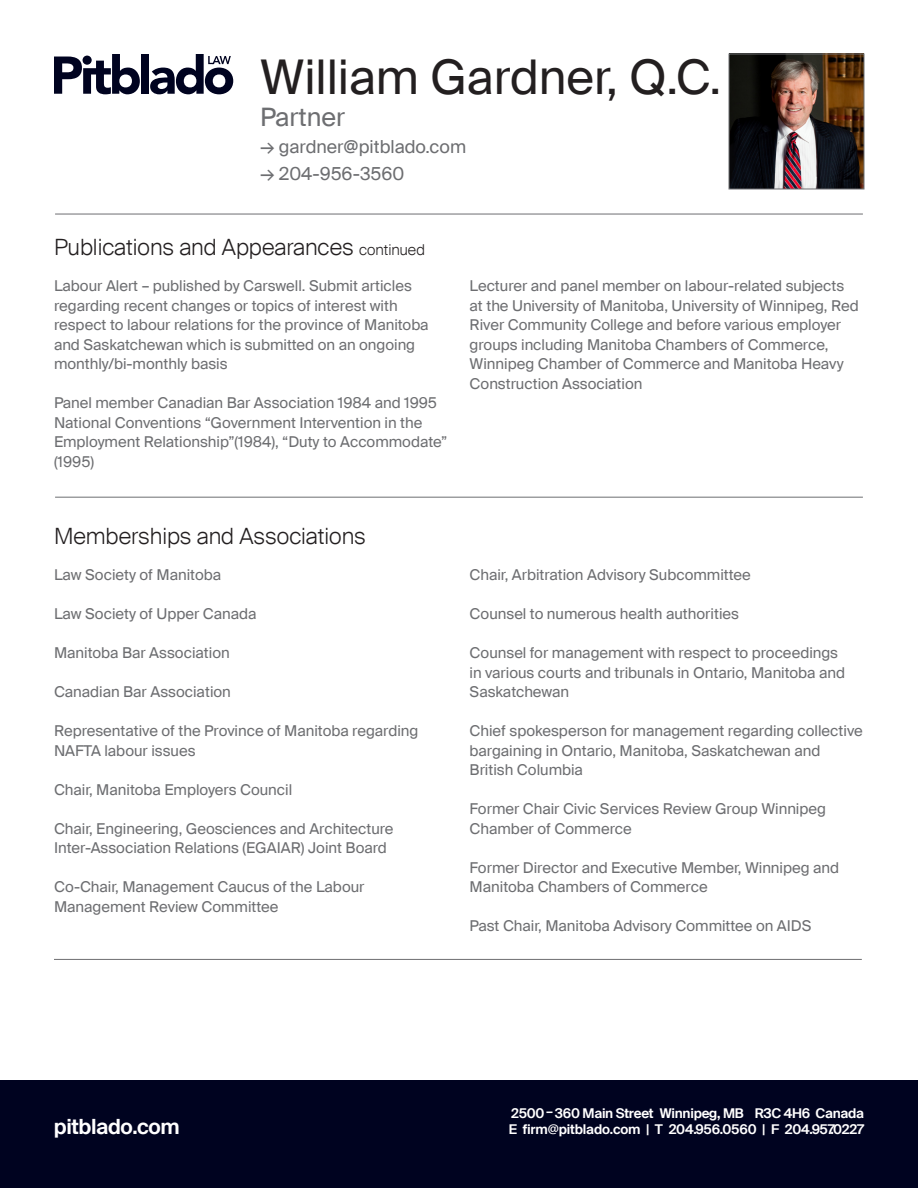
<style>
.page{position:relative;width:918px;height:1188px;background:#fff}
.page>*{position:absolute;margin:0;border:0;box-sizing:border-box;transform-origin:0 0}
.t1{font:48px "Suisse Intl";color:#231f20}
.t2{font:25.5px "Suisse Intl";color:#6d6e71}
.t3{font:300 22.5px "Suisse Intl";color:#231f20}
.t4{font:600 21px "Suisse Intl";letter-spacing:-.02em;color:#fff}
.t5{font:18px "Suisse Intl";color:#6d6e71}
.t6{font:15px/19.5px "Suisse Intl";color:#6d6e71}
.t7{font:600 13.5px "Suisse Intl";letter-spacing:-.02em;color:#fff}
.s1{font-size:15px}
</style>
<div class="page">
<div style="left:0;top:1080px;width:918px;height:108px;background:#000320"></div>
<hr style="left:55px;top:214px;width:808px;height:1px;background:#6d6e71">
<hr style="left:55px;top:497px;width:808px;height:1px;background:#6d6e71">
<hr style="left:54px;top:959px;width:808px;height:1px;background:#6d6e71">
<img style="left:731px;top:56px;width:131px;height:131px">
<div style="left:729px;top:54px;width:135px;height:135px;border:1px solid #6d6e71"></div>
<div style="left:141px;top:54px;width:8px;height:40px;background:#000320"></div>
<svg style="left:150px;top:54px;width:83px;height:40px"></svg>
<svg style="left:54px;top:54px;width:86px;height:40px"></svg>
<h1 class="t1" style="left:260px;top:59px;width:462px">William Gardner, Q.C.</h1>
<h2 class="t2" style="left:260px;top:107px;width:86px">Partner</h2>
<p class="t5" style="left:260px;top:136px;width:208px">→ gardner@pitblado.com</p>
<p class="t5" style="left:260px;top:163px;width:146px">→ 204-956-3560</p>
<h3 class="t3" style="left:54px;top:234px;width:373px">Publications and Appearances <span class="s1">continued</span></h3>
<p class="t6" style="left:54px;top:277px;width:376px">Labour Alert – published by Carswell. Submit articles regarding recent changes or topics of interest with respect to labour relations for the province of Manitoba and Saskatchewan which is submitted on an ongoing monthly/bi-monthly basis</p>
<p class="t6" style="left:54px;top:393px;width:395px">Panel member Canadian Bar Association 1984 and 1995<br>National Conventions “Government Intervention in the Employment Relationship”(1984), “Duty to Accommodate” (1995)</p>
<p class="t6" style="left:470px;top:276px;width:391px">Lecturer and panel member on labour-related subjects at the University of Manitoba, University of Winnipeg, Red River Community College and before various employer groups including Manitoba Chambers of Commerce, Winnipeg Chamber of Commerce and Manitoba Heavy Construction Association</p>
<h3 class="t3" style="left:54px;top:524px;width:313px">Memberships and Associations</h3>
<p class="t6" style="left:54px;top:567px;width:169px">Law Society of Manitoba</p>
<p class="t6" style="left:54px;top:606px;width:204px">Law Society of Upper Canada</p>
<p class="t6" style="left:54px;top:645px;width:177px">Manitoba Bar Association</p>
<p class="t6" style="left:54px;top:684px;width:178px">Canadian Bar Association</p>
<p class="t6" style="left:54px;top:723px;width:366px">Representative of the Province of Manitoba regarding<br>NAFTA labour issues</p>
<p class="t6" style="left:54px;top:781px;width:240px">Chair, Manitoba Employers Council</p>
<p class="t6" style="left:54px;top:820px;width:341px">Chair, Engineering, Geosciences and Architecture<br>Inter-Association Relations (EGAIAR) Joint Board</p>
<p class="t6" style="left:54px;top:878px;width:312px">Co-Chair, Management Caucus of the Labour<br>Management Review Committee</p>
<p class="t6" style="left:470px;top:567px;width:283px">Chair, Arbitration Advisory Subcommittee</p>
<p class="t6" style="left:470px;top:606px;width:271px">Counsel to numerous health authorities</p>
<p class="t6" style="left:470px;top:645px;width:377px">Counsel for management with respect to proceedings in various courts and tribunals in Ontario, Manitoba and<br>Saskatchewan</p>
<p class="t6" style="left:470px;top:723px;width:395px">Chief spokesperson for management regarding collective bargaining in Ontario, Manitoba, Saskatchewan and<br>British Columbia</p>
<p class="t6" style="left:470px;top:801px;width:358px">Former Chair Civic Services Review Group Winnipeg<br>Chamber of Commerce</p>
<p class="t6" style="left:470px;top:859px;width:371px">Former Director and Executive Member, Winnipeg and<br>Manitoba Chambers of Commerce</p>
<p class="t6" style="left:470px;top:918px;width:343px">Past Chair, Manitoba Advisory Committee on AIDS</p>
<p class="t7" style="left:511px;top:1108px;width:354px">2500 – 360 Main Street Winnipeg, MB R3C 4H6 Canada</p>
<h3 class="t4" style="left:54px;top:1114px;width:127px">pitblado.com</h3>
<p class="t7" style="left:509px;top:1122px;width:357px">E firm@pitblado.com | T 204.956.0560 | F 204.957.0227</p>
</div>
